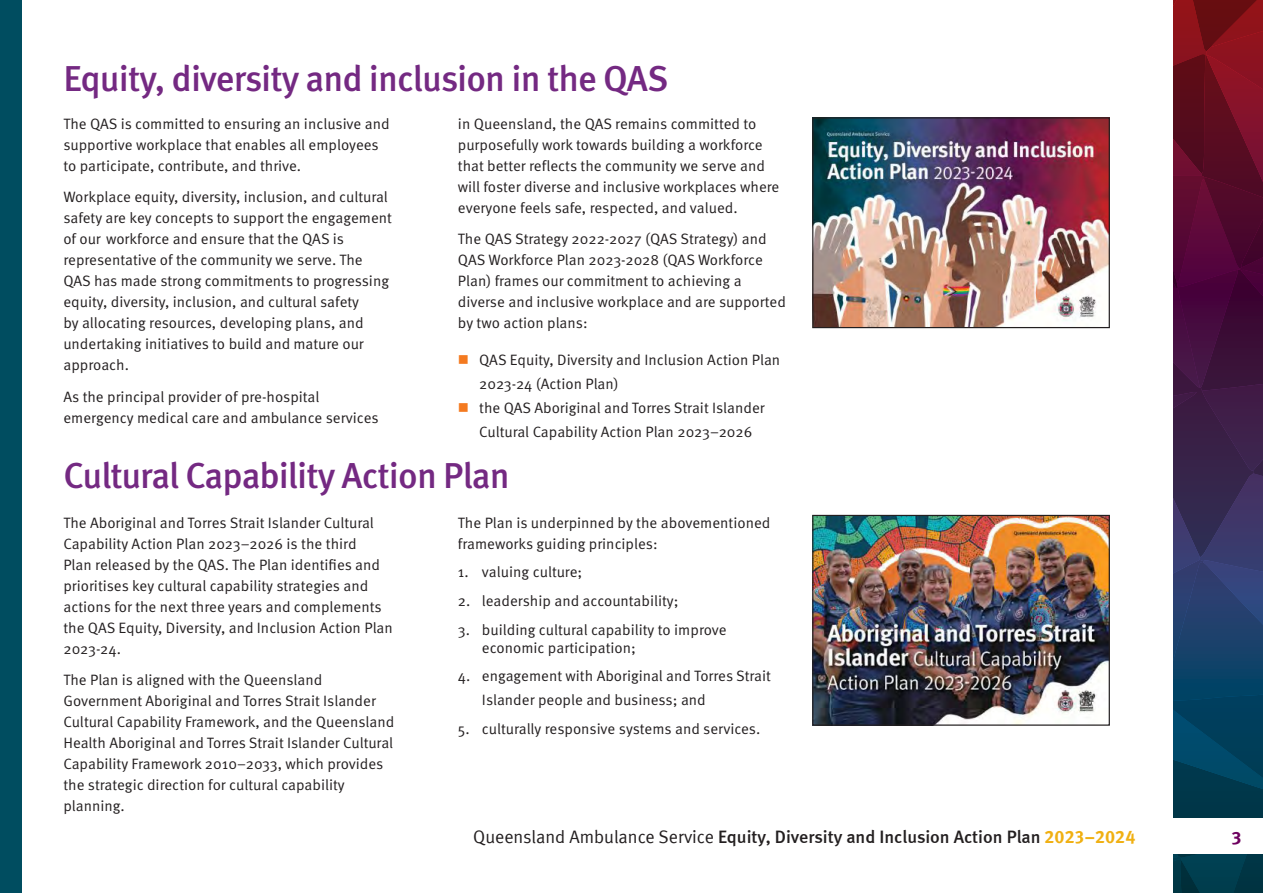
<style>
.page{position:relative;width:1263px;height:893px;background:#fff}
.page>*{position:absolute;margin:0;border:0;box-sizing:border-box;transform-origin:0 0}
.t1{font:500 36px "Meta Pro";letter-spacing:-.025em;color:#742982}
.t2{font:500 18px "Meta";color:#231f20}
.t3{font:18px "Meta Bold LF";color:#6e005f}
.t4{font:15px/21px "Meta Pro Norm";color:#231f20}
.s1{font-family:"Meta Normal LF";font-weight:400}
.s2{font-family:"Meta Bold LF";font-weight:400;color:#f0b012}
</style>
<div class="page">
<div style="left:0;top:0;width:21px;height:893px;background:#004d60"></div>
<img style="left:814px;top:119px;width:294px;height:207px">
<div style="left:812px;top:117px;width:298px;height:211px;border:1px solid #231f20"></div>
<img style="left:814px;top:517px;width:294px;height:207px">
<div style="left:812px;top:515px;width:298px;height:211px;border:1px solid #231f20"></div>
<svg style="left:1174px;top:0;width:89px;height:893px;background:#3a2346"></svg>
<div style="left:1174px;top:818px;width:89px;height:35px;background:#fff"></div>
<h1 class="t1" style="left:63px;top:51px;width:607px">Equity, diversity and inclusion in the QAS</h1>
<p class="t4" style="left:63px;top:112px;width:328px">The QAS is committed to ensuring an inclusive and supportive workplace that enables all employees to participate, contribute, and thrive.</p>
<p class="t4" style="left:63px;top:186px;width:330px">Workplace equity, diversity, inclusion, and cultural safety are key concepts to support the engagement of our workforce and ensure that the QAS is representative of the community we serve. The QAS has made strong commitments to progressing equity, diversity, inclusion, and cultural safety<br>by allocating resources, developing plans, and undertaking initiatives to build and mature our approach.</p>
<p class="t4" style="left:63px;top:385px;width:317px">As the principal provider of pre-hospital emergency medical care and ambulance services</p>
<p class="t4" style="left:458px;top:112px;width:323px">in Queensland, the QAS remains committed to purposefully work towards building a workforce that better reflects the community we serve and will foster diverse and inclusive workplaces where everyone feels safe, respected, and valued.</p>
<p class="t4" style="left:458px;top:228px;width:329px">The QAS Strategy 2022-2027 (QAS Strategy) and QAS Workforce Plan 2023-2028 (QAS Workforce Plan) frames our commitment to achieving a diverse and inclusive workplace and are supported by two action plans:</p>
<p class="t4" style="left:479px;top:347px;width:303px;line-height:24px">QAS Equity, Diversity and Inclusion Action Plan 2023-24 (Action Plan)<br>the QAS Aboriginal and Torres Strait Islander Cultural Capability Action Plan 2023–2026</p>
<h1 class="t1" style="left:63px;top:448px;width:448px">Cultural Capability Action Plan</h1>
<p class="t4" style="left:63px;top:511px;width:331px">The Aboriginal and Torres Strait Islander Cultural Capability Action Plan 2023–2026 is the third<br>Plan released by the QAS. The Plan identifies and prioritises key cultural capability strategies and actions for the next three years and complements the QAS Equity, Diversity, and Inclusion Action Plan 2023-24.</p>
<p class="t4" style="left:63px;top:669px;width:332px">The Plan is aligned with the Queensland Government Aboriginal and Torres Strait Islander Cultural Capability Framework, and the Queensland Health Aboriginal and Torres Strait Islander Cultural Capability Framework 2010–2033, which provides the strategic direction for cultural capability planning.</p>
<p class="t4" style="left:458px;top:511px;width:314px">The Plan is underpinned by the abovementioned frameworks guiding principles:</p>
<p class="t4" style="left:458px;top:561px;width:126px">1. valuing culture;</p>
<p class="t4" style="left:458px;top:589px;width:222px">2. leadership and accountability;</p>
<p class="t4" style="left:482px;top:619px;width:246px;line-height:18px;text-indent:-24px">3. building cultural capability to improve economic participation;</p>
<p class="t4" style="left:482px;top:663px;width:291px;line-height:24px;text-indent:-24px">4. engagement with Aboriginal and Torres Strait<br>Islander people and business; and</p>
<p class="t4" style="left:458px;top:717px;width:304px">5. culturally responsive systems and services.</p>
<p class="t2" style="left:473px;top:827px;width:664px"><span class="s1">Queensland Ambulance Service</span> Equity, Diversity and Inclusion Action Plan <span class="s2">2023–2024</span></p>
<p class="t3" style="left:1231px;top:826px;width:12px">3</p>
</div>
